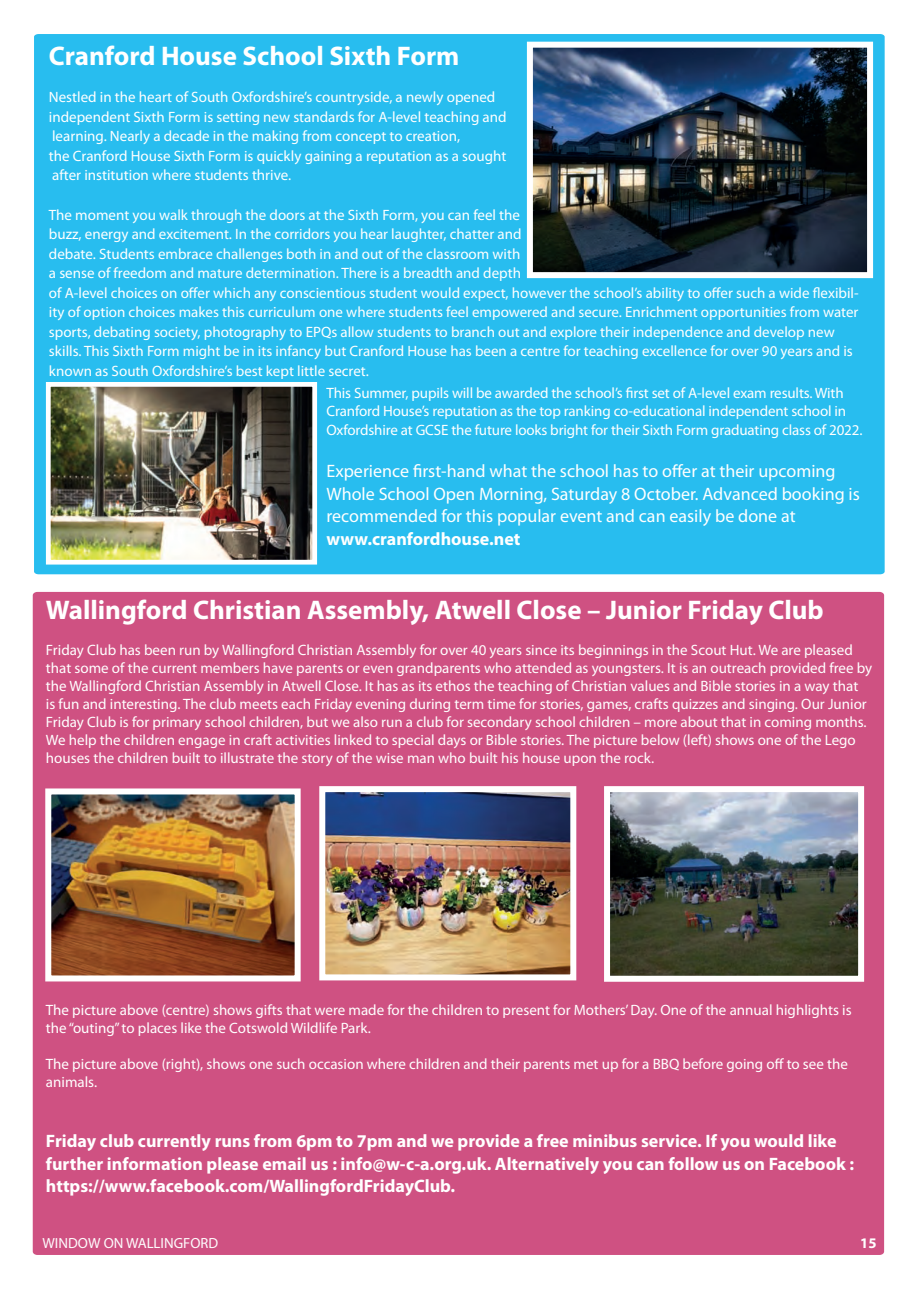
<style>
.page{position:relative;width:919px;height:1289px;background:#fff}
.page>*{position:absolute;margin:0;border:0;box-sizing:border-box;transform-origin:0 0}
.t1{font:700 27px "Myriad Pro";color:#fff}
.t2{font:700 18px/22.5px "Myriad Pro";color:#fff}
.t3{font:18px/22.5px "Myriad Pro";color:#fff}
.t4{font:15px/19.5px "Myriad Pro";color:#fff}
.t5{font:14.7px "Myriad Pro";color:#fefcfd}
.t6{font:700 14.7px "Myriad Pro";color:#fff}
</style>
<div class="page">
<div style="left:33px;top:592px;width:851px;height:662px;background:#cf5182"></div>
<div style="left:34px;top:34px;width:850px;height:540px;background:#28bdef"></div>
<img style="left:52px;top:388px;width:259px;height:170px">
<div style="left:46px;top:382px;width:271px;height:182px;border:5px solid #fff"></div>
<img style="left:534px;top:49px;width:332px;height:222px">
<div style="left:527px;top:42px;width:346px;height:236px;border:6px solid #fff"></div>
<img style="left:52px;top:795px;width:241px;height:179px">
<div style="left:45px;top:788px;width:255px;height:193px;border:6px solid #fff"></div>
<img style="left:326px;top:793px;width:243px;height:180px">
<div style="left:319px;top:786px;width:257px;height:194px;border:6px solid #fff"></div>
<img style="left:611px;top:793px;width:246px;height:181px">
<div style="left:604px;top:786px;width:260px;height:195px;border:6px solid #fff"></div>
<h1 class="t1" style="left:49px;top:38px;width:412px">Cranford House School Sixth Form</h1>
<p class="t4" style="left:49px;top:87px;width:459px">Nestled in the heart of South Oxfordshire’s countryside, a newly opened independent Sixth Form is setting new standards for A-level teaching and learning. Nearly a decade in the making from concept to creation,<br>the Cranford House Sixth Form is quickly gaining a reputation as a sought after institution where students thrive.</p>
<p class="t4" style="left:49px;top:204px;width:811px">The moment you walk through the doors at the Sixth Form, you can feel the<br>buzz, energy and excitement. In the corridors you hear laughter, chatter and<br>debate. Students embrace challenges both in and out of the classroom with<br>a sense of freedom and mature determination. There is a breadth and depth<br>of A-level choices on offer which any conscientious student would expect, however the school’s ability to offer such a wide flexibil&shy;ity of option choices makes this curriculum one where students feel empowered and secure. Enrichment opportunities from water sports, debating society, photography to EPQs allow students to branch out and explore their independence and develop new skills. This Sixth Form might be in its infancy but Cranford House has been a centre for teaching excellence for over 90 years and is known as South Oxfordshire’s best kept little secret.</p>
<p class="t4" style="left:326px;top:383px;width:521px;line-height:18px">This Summer, pupils will be awarded the school’s first set of A-level exam results. With<br>Cranford House’s reputation as the top ranking co-educational independent school in</p>
<p class="t4" style="left:326px;top:420px;width:537px">Oxfordshire at GCSE the future looks bright for their Sixth Form graduating class of 2022.</p>
<p class="t3" style="left:326px;top:459px;width:535px">Experience first-hand what the school has to offer at their upcoming<br>Whole School Open Morning, Saturday 8 October. Advanced booking is recommended for this popular event and can easily be done at</p>
<p class="t2" style="left:326px;top:526px;width:195px">www.cranfordhouse.net</p>
<h1 class="t1" style="left:46px;top:592px;width:779px">Wallingford Christian Assembly, Atwell Close – Junior Friday Club</h1>
<p class="t4" style="left:46px;top:640px;width:827px;line-height:18px">Friday Club has been run by Wallingford Christian Assembly for over 40 years since its beginnings in the Scout Hut. We are pleased that some of the current members have parents or even grandparents who attended as youngsters. It is an outreach provided free by the Wallingford Christian Assembly in Atwell Close. It has as its ethos the teaching of Christian values and Bible stories in a way that<br>is fun and interesting. The club meets each Friday evening during term time for stories, games, crafts quizzes and singing. Our Junior Friday Club is for primary school children, but we also run a club for secondary school children – more about that in coming months.<br>We help the children engage in craft activities linked to special days or Bible stories. The picture below (left) shows one of the Lego houses the children built to illustrate the story of the wise man who built his house upon the rock.</p>
<p class="t4" style="left:46px;top:1000px;width:807px;line-height:18px">The picture above (centre) shows gifts that were made for the children to present for Mothers’ Day. One of the annual highlights is the “outing” to places like the Cotswold Wildlife Park.</p>
<p class="t4" style="left:46px;top:1054px;width:803px;line-height:18px">The picture above (right), shows one such occasion where children and their parents met up for a BBQ before going off to see the animals.</p>
<p class="t2" style="left:46px;top:1129px;width:809px">Friday club currently runs from 6pm to 7pm and we provide a free minibus service. If you would like further information please email us : info@w-c-a.org.uk. Alternatively you can follow us on Facebook : https://www.facebook.com/WallingfordFridayClub.</p>
<p class="t5" style="left:43px;top:1234px;width:177px">WINDOW ON WALLINGFORD</p>
<p class="t6" style="left:860px;top:1233px;width:18px">15</p>
</div>
